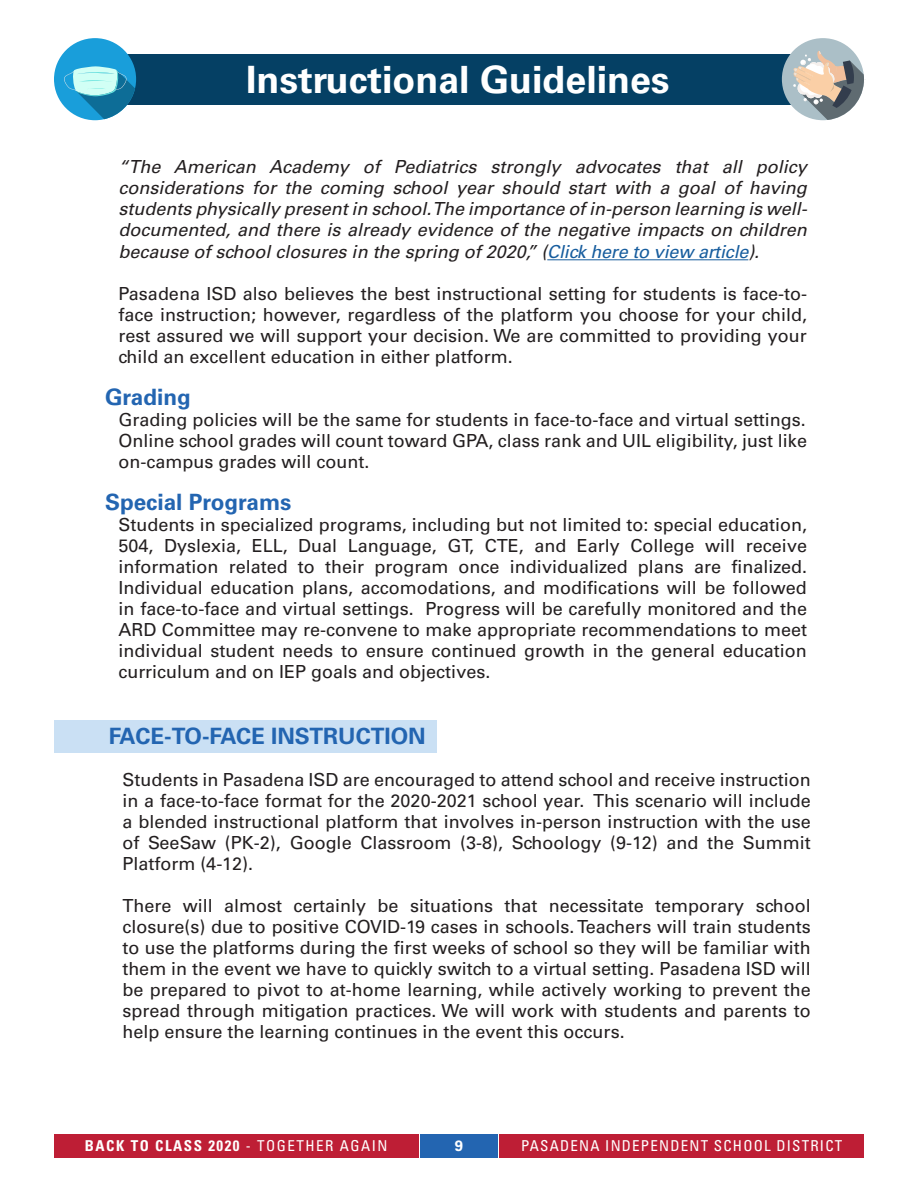
<style>
.page{position:relative;width:918px;height:1188px;background:#fff}
.page>*{position:absolute;margin:0;border:0;box-sizing:border-box;transform-origin:0 0}
.t1{font:700 37.5px "Univers LT Std";color:#fff}
.t2{font:700 22.5px "Univers LT Std";color:#2365b1}
.t3{font:18px/21px "Univers LT Std";color:#231f20;text-align:justify}
.t4{font:italic 18px/21.1px "Univers LT Std";color:#231f20;text-align:justify}
.t5{font:condensed 15px "Univers LT Std";letter-spacing:.08em;color:#fff}
.t6{font:700 condensed 15px "Univers LT Std";letter-spacing:.1em;color:#fff}
.t7{font:700 15px "Univers LT Std";color:#fff}
.s1{color:#175d9e}
.s2{font-weight:400}
</style>
<div class="page">
<div style="left:54px;top:1134px;width:364px;height:24px;background:#be1e35"></div>
<div style="left:420px;top:1134px;width:78px;height:24px;background:#2365b1"></div>
<div style="left:500px;top:1134px;width:364px;height:24px;background:#be1e35"></div>
<div style="left:69px;top:54px;width:778px;height:50px;background:#054064"></div>
<div style="left:782px;top:38px;width:82px;height:82px;background:#abbfc7;border-radius:50%"></div>
<svg style="left:793px;top:50px;width:71px;height:70px"></svg>
<div style="left:54px;top:38px;width:82px;height:82px;background:#199eda;border-radius:50%"></div>
<svg style="left:64px;top:66px;width:71px;height:53px"></svg>
<hr style="left:547px;top:259px;width:201px;height:1px;background:#175d9e">
<div style="left:54px;top:720px;width:382px;height:32px;background:#cae0f4"></div>
<p class="t1" style="left:246px;top:58px;width:425px">Instructional Guidelines</p>
<p class="t4" style="left:119px;top:157px;width:690px">“The American Academy of Pediatrics strongly advocates that all policy considerations for the coming school year should start with a goal of having students physically present in school. The importance of in-person learning is well&shy;documented, and there is already evidence of the negative impacts on children because of school closures in the spring of 2020,” (<span class="s1">Click here to view article</span>).</p>
<p class="t3" style="left:119px;top:283px;width:690px">Pasadena ISD also believes the best instructional setting for students is face-to&shy;face instruction; however, regardless of the platform you choose for your child, rest assured we will support your decision. We are committed to providing your child an excellent education in either platform.</p>
<p class="t2" style="left:105px;top:384px;width:87px">Grading</p>
<p class="t3" style="left:119px;top:409px;width:689px">Grading policies will be the same for students in face-to-face and virtual settings.</p>
<p class="t3" style="left:119px;top:430px;width:690px">Online school grades will count toward GPA, class rank and UIL eligibility, just like on-campus grades will count.</p>
<p class="t2" style="left:105px;top:489px;width:188px">Special Programs</p>
<p class="t3" style="left:119px;top:514px;width:690px">Students in specialized programs, including but not limited to: special education, 504, Dyslexia, ELL, Dual Language, GT, CTE, and Early College will receive information related to their program once individualized plans are finalized.<br>Individual education plans, accomodations, and modifications will be followed in face-to-face and virtual settings. Progress will be carefully monitored and the ARD Committee may re-convene to make appropriate recommendations to meet individual student needs to ensure continued growth in the general education curriculum and on IEP goals and objectives.</p>
<p class="t2" style="left:109px;top:723px;width:318px">FACE-TO-FACE INSTRUCTION</p>
<p class="t3" style="left:122px;top:770px;width:690px">Students in Pasadena ISD are encouraged to attend school and receive instruction in a face-to-face format for the 2020-2021 school year. This scenario will include a blended instructional platform that involves in-person instruction with the use of SeeSaw (PK-2), Google Classroom (3-8), Schoology (9-12) and the Summit Platform (4-12).</p>
<p class="t3" style="left:122px;top:896px;width:690px">There will almost certainly be situations that necessitate temporary school closure(s) due to positive COVID-19 cases in schools. Teachers will train students to use the platforms during the first weeks of school so they will be familiar with them in the event we have to quickly switch to a virtual setting. Pasadena ISD will be prepared to pivot to at-home learning, while actively working to prevent the spread through mitigation practices. We will work with students and parents to help ensure the learning continues in the event this occurs.</p>
<p class="t6" style="left:85px;top:1137px;width:304px">BACK TO CLASS 2020 <span class="s2">- TOGETHER AGAIN</span></p>
<p class="t7" style="left:455px;top:1137px;width:10px">9</p>
<p class="t5" style="left:521px;top:1136px;width:323px">PASADENA INDEPENDENT SCHOOL DISTRICT</p>
</div>
